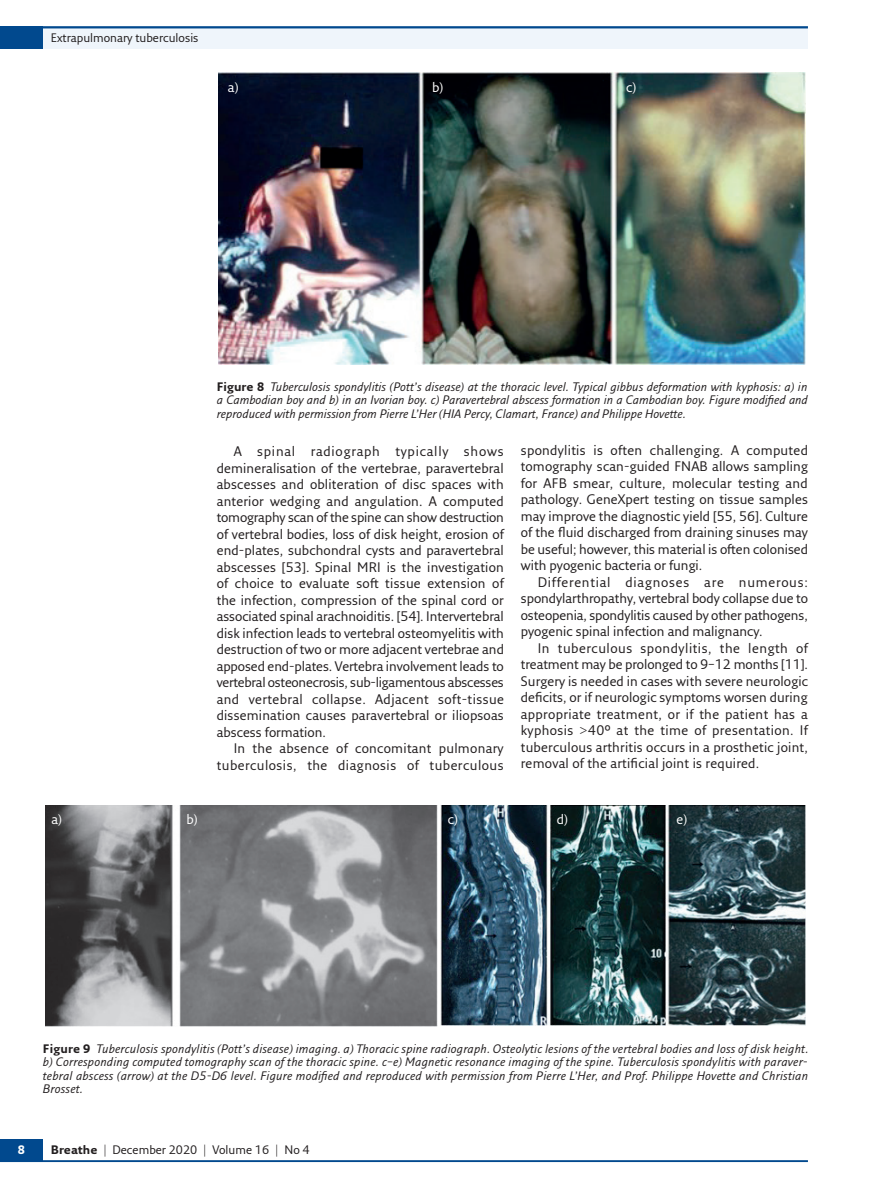
<style>
.page{position:relative;width:893px;height:1191px;background:#fff}
.page>*{position:absolute;margin:0;border:0;box-sizing:border-box;transform-origin:0 0}
.t1{font:13.5px/16.5px "Fresco Sans Pro";letter-spacing:.01em;color:#231f20;text-align:justify}
.t2{font:13.5px/16.5px "Fresco Sans Pro";letter-spacing:.035em;color:#231f20;text-align:right}
.t3{font:13.5px "Fresco Sans Pro";color:#fff}
.t4{font:italic 12px/13.5px "Fresco Sans Pro";letter-spacing:.01em;color:#231f20;text-align:justify}
.t5{font:12px "Fresco Sans Pro";color:#231f20}
.t6{font:700 12px "Fresco Sans Pro";color:#fff}
.s1{font-weight:700;font-style:normal}
.s2{font-weight:700}
</style>
<div class="page">
<hr style="left:0;top:1160px;width:808px;height:2px;background:#01498e">
<div style="left:0;top:1138px;width:43px;height:23px;background:#01498e"></div>
<div style="left:0;top:26px;width:808px;height:23px;background:#eff5fb"></div>
<hr style="left:0;top:26px;width:808px;height:2px;background:#01498e">
<div style="left:0;top:26px;width:43px;height:23px;background:#01498e"></div>
<img style="left:45px;top:805px;width:393px;height:221px">
<img style="left:441px;top:805px;width:365px;height:220px">
<img style="left:219px;top:72px;width:587px;height:292px">
<p class="t5" style="left:51px;top:30px;width:149px">Extrapulmonary tuberculosis</p>
<p class="t3" style="left:228px;top:79px;width:12px">a)</p>
<p class="t3" style="left:432px;top:79px;width:13px">b)</p>
<p class="t3" style="left:626px;top:79px;width:12px">c)</p>
<p class="t4" style="left:217px;top:379px;width:592px"><span class="s1">Figure 8</span> Tuberculosis spondylitis (Pott’s disease) at the thoracic level. Typical gibbus deformation with kyphosis: a) in a Cambodian boy and b) in an Ivorian boy. c) Paravertebral abscess formation in a Cambodian boy. Figure modified and reproduced with permission from Pierre L’Her (HIA Percy, Clamart, France) and Philippe Hovette.</p>
<p class="t1" style="left:217px;top:443px;width:289px;text-indent:17px">A spinal radiograph typically shows demineralisation of the vertebrae, paravertebral abscesses and obliteration of disc spaces with anterior wedging and angulation. A computed tomography scan of the spine can show destruction of vertebral bodies, loss of disk height, erosion of end-plates, subchondral cysts and paravertebral abscesses [53]. Spinal MRI is the investigation of choice to evaluate soft tissue extension of the infection, compression of the spinal cord or associated spinal arachnoiditis. [54]. Intervertebral disk infection leads to vertebral osteomyelitis with destruction of two or more adjacent vertebrae and apposed end-plates. Vertebra involvement leads to vertebral osteonecrosis, sub-ligamentous abscesses and vertebral collapse. Adjacent soft-tissue dissemination causes paravertebral or iliopsoas abscess formation.</p>
<p class="t2" style="left:217px;top:739px;width:288px">In the absence of concomitant pulmonary tuberculosis, the diagnosis of tuberculous</p>
<p class="t1" style="left:521px;top:441px;width:289px">spondylitis is often challenging. A computed tomography scan-guided FNAB allows sampling for AFB smear, culture, molecular testing and pathology. GeneXpert testing on tissue samples may improve the diagnostic yield [55, 56]. Culture of the fluid discharged from draining sinuses may be useful; however, this material is often colonised with pyogenic bacteria or fungi.</p>
<p class="t1" style="left:521px;top:573px;width:289px;text-indent:17px">Differential diagnoses are numerous: spondylarthropathy, vertebral body collapse due to osteopenia, spondylitis caused by other pathogens, pyogenic spinal infection and malignancy.</p>
<p class="t1" style="left:521px;top:639px;width:289px;text-indent:17px">In tuberculous spondylitis, the length of treatment may be prolonged to 9–12 months [11].<br>Surgery is needed in cases with severe neurologic deficits, or if neurologic symptoms worsen during appropriate treatment, or if the patient has a kyphosis &gt;40° at the time of presentation. If tuberculous arthritis occurs in a prosthetic joint, removal of the artificial joint is required.</p>
<p class="t3" style="left:51px;top:810px;width:12px">a)</p>
<p class="t3" style="left:186px;top:810px;width:13px">b)</p>
<p class="t3" style="left:448px;top:810px;width:12px">c)</p>
<p class="t3" style="left:557px;top:810px;width:13px">d)</p>
<p class="t3" style="left:676px;top:810px;width:12px">e)</p>
<p class="t4" style="left:43px;top:1041px;width:767px"><span class="s1">Figure 9</span> Tuberculosis spondylitis (Pott’s disease) imaging. a) Thoracic spine radiograph. Osteolytic lesions of the vertebral bodies and loss of disk height. b) Corresponding computed tomography scan of the thoracic spine. c–e) Magnetic resonance imaging of the spine. Tuberculosis spondylitis with paraver&shy;tebral abscess (arrow) at the D5-D6 level. Figure modified and reproduced with permission from Pierre L’Her, and Prof. Philippe Hovette and Christian Brosset.</p>
<p class="t6" style="left:18px;top:1142px;width:9px">8</p>
<p class="t5" style="left:51px;top:1142px;width:260px"><span class="s2">Breathe</span> | December 2020 | Volume 16 | No 4</p>
</div>
